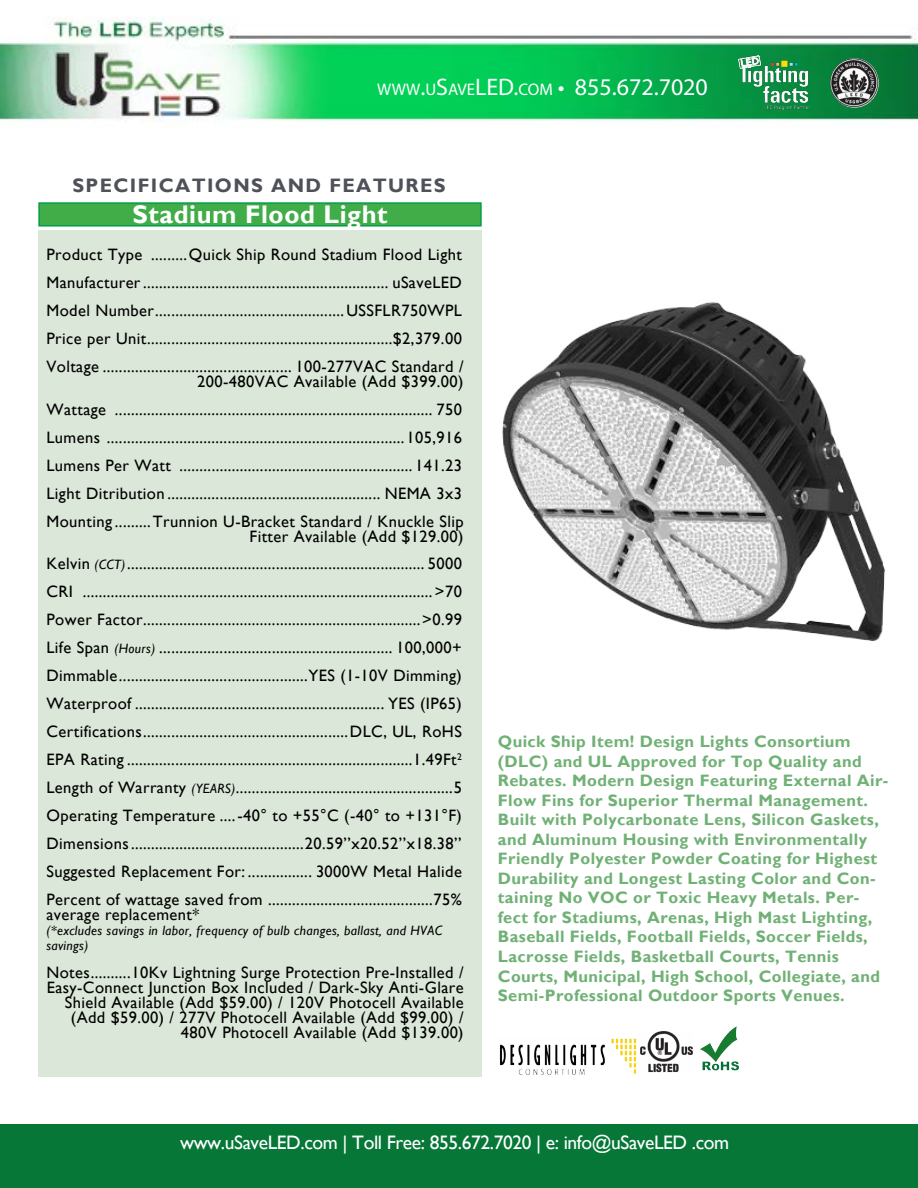
<style>
.page{position:relative;width:918px;height:1188px;background:#fff}
.page>*{position:absolute;margin:0;border:0;box-sizing:border-box;transform-origin:0 0}
.t1{font:700 25.5px "Gill Sans";letter-spacing:.025em;color:#fff}
.t2{font:24px "Myriad Pro";color:#fff}
.t3{font:19.5px "Gill Sans";letter-spacing:-.02em;color:#fff}
.t4{font:700 19.5px "Gill Sans";letter-spacing:.07em;color:#4e5158}
.t5{font:16.5px/27.9px "Gill Sans";letter-spacing:.025em;color:#000;text-align:justify}
.t6{font:700 16.5px/19.5px "Gill Sans";letter-spacing:.025em;color:#70b175}
.t7{font:italic 13.5px/15px "Gill Sans";letter-spacing:.025em;color:#000}
.s1{font-size:16.8px}
.s2{font-style:italic;font-size:13.5px}
</style>
<div class="page">
<div style="left:38px;top:230px;width:444px;height:847px;background:#dbe7d8"></div>
<div style="left:38px;top:202px;width:444px;height:25px;background:#41ad49;border:2px solid #019c49"></div>
<div style="left:0;top:1124px;width:918px;height:64px;background:#067737"></div>
<img style="left:0;top:17px;width:918px;height:105px">
<img style="left:738px;top:55px;width:72px;height:55px">
<img style="left:830px;top:58px;width:49px;height:50px;border-radius:25px">
<img style="left:700px;top:1026px;width:39px;height:45px">
<img style="left:640px;top:1031px;width:53px;height:41px">
<img style="left:499px;top:1038px;width:138px;height:37px">
<img style="left:502px;top:302px;width:383px;height:339px">
<h2 class="t2" style="left:377px;top:72px;width:332px"><span class="s1">WWW</span>.<span class="s1">U</span>S<span class="s1">AVE</span>LED.<span class="s1">COM</span> • 855.672.7020</h2>
<p class="t4" style="left:72px;top:173px;width:375px">SPECIFICATIONS AND FEATURES</p>
<h1 class="t1" style="left:132px;top:199px;width:257px">Stadium Flood Light</h1>
<p class="t5" style="left:46px;top:241px;width:419px">Product Type .........Quick Ship Round Stadium Flood Light Manufacturer............................................................. uSaveLED Model Number...............................................USSFLR750WPL Price per Unit.............................................................$2,379.00<br>Voltage ............................................... 100-277VAC Standard /</p>
<p class="t5" style="left:46px;top:367px;width:419px;text-indent:151px">200-480VAC Available (Add $399.00)<br>Wattage ............................................................................... 750<br>Lumens ..........................................................................105,916<br>Lumens Per Watt .......................................................... 141.23<br>Light Ditribution ..................................................... NEMA 3x3<br>Mounting .........Trunnion U-Bracket Standard / Knuckle Slip</p>
<p class="t5" style="left:46px;top:522px;width:419px;text-indent:203px">Fitter Available (Add $129.00)<br>Kelvin <span class="s2">(CCT)</span>.......................................................................... 5000<br>CRI ....................................................................................... &gt;70<br>Power Factor.....................................................................&gt;0.99<br>Life Span <span class="s2">(Hours)</span> .......................................................... 100,000+ Dimmable...............................................YES (1-10V Dimming)<br>Waterproof .............................................................. YES (IP65)<br>Certifications...................................................DLC, UL, RoHS EPA Rating .......................................................................1.49Ft<sup>2<br></sup>Length of Warranty <span class="s2">(YEARS)</span>......................................................5<br>Operating Temperature ....-40° to +55°C (-40° to +131°F)<br>Dimensions...........................................20.59’’x20.52’’x18.38’’ Suggested Replacement For: ................ 3000W Metal Halide Percent of wattage saved from .........................................75%</p>
<p class="t5" style="left:46px;top:901px;width:154px">average replacement*</p>
<p class="t7" style="left:46px;top:923px;width:397px">(*excludes savings in labor, frequency of bulb changes, ballast, and HVAC savings)</p>
<p class="t5" style="left:46px;top:965px;width:419px;line-height:15px;text-align:right">Notes..........10Kv Lightning Surge Protection Pre-Installed / Easy-Connect Junction Box Included / Dark-Sky Anti-Glare Shield Available (Add $59.00) / 120V Photocell Available (Add $59.00) / 277V Photocell Available (Add $99.00) / 480V Photocell Available (Add $139.00)</p>
<p class="t6" style="left:498px;top:733px;width:392px">Quick Ship Item! Design Lights Consortium (DLC) and UL Approved for Top Quality and Rebates. Modern Design Featuring External Air-Flow Fins for Superior Thermal Management.<br>Built with Polycarbonate Lens, Silicon Gaskets, and Aluminum Housing with Environmentally Friendly Polyester Powder Coating for Highest Durability and Longest Lasting Color and Con&shy;taining No VOC or Toxic Heavy Metals. Per&shy;fect for Stadiums, Arenas, High Mast Lighting, Baseball Fields, Football Fields, Soccer Fields, Lacrosse Fields, Basketball Courts, Tennis Courts, Municipal, High School, Collegiate, and Semi-Professional Outdoor Sports Venues.</p>
<p class="t3" style="left:180px;top:1131px;width:551px">www.uSaveLED.com | Toll Free: 855.672.7020 | e: info@uSaveLED .com</p>
</div>
